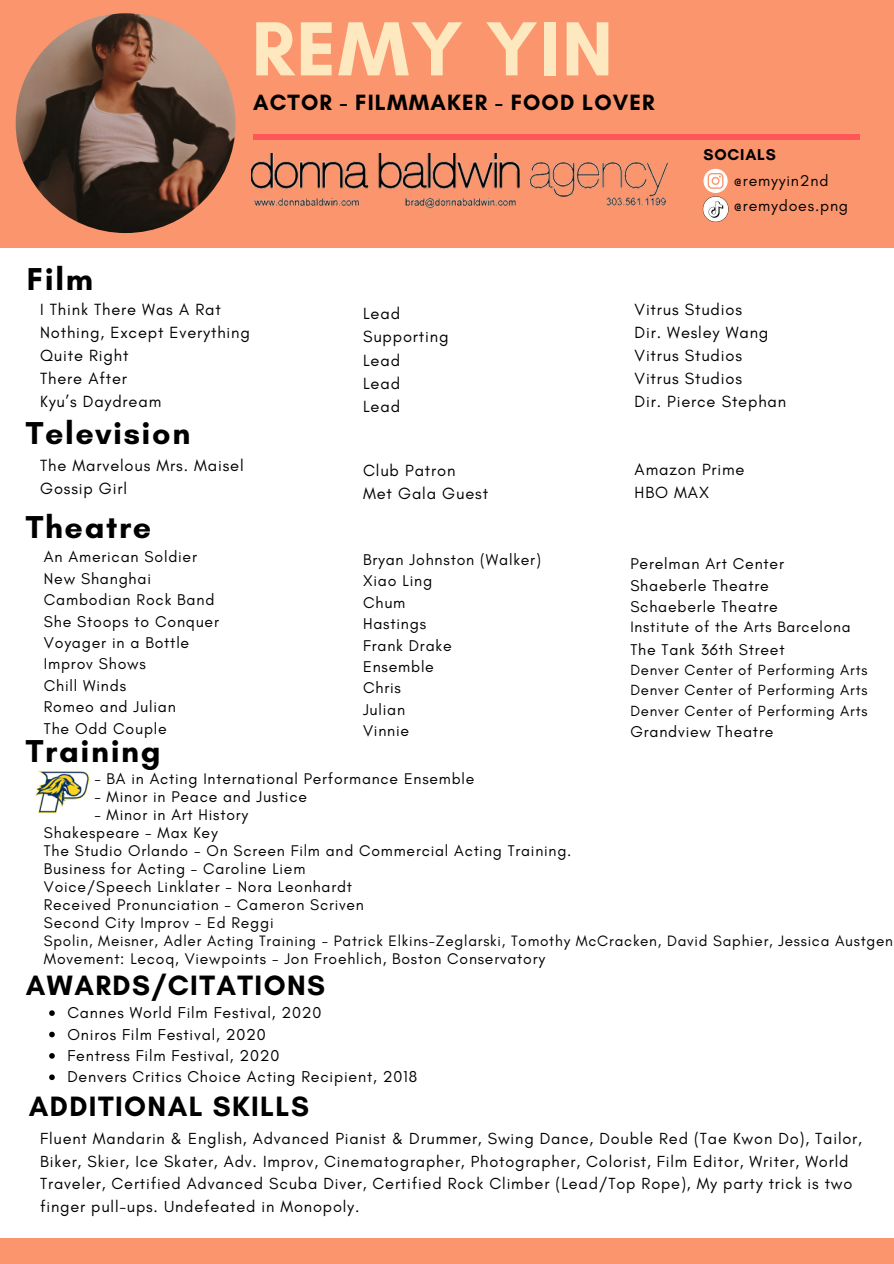
<style>
.page{position:relative;width:894px;height:1264px;background:#fff}
.page>*{position:absolute;margin:0;border:0;box-sizing:border-box;transform-origin:0 0}
.t1{font:700 78px "Glacial Indifference";letter-spacing:.02em;color:#fde8c0}
.t2{font:700 32.25px "Glacial Indifference";letter-spacing:.05em;color:#000}
.t3{font:700 28.5px "Glacial Indifference";letter-spacing:.05em;color:#000}
.t4{font:700 22.5px "Glacial Indifference";letter-spacing:.05em;color:#000}
.t5{font:16.5px "Glacial Indifference";letter-spacing:.05em;color:#000}
.t6{font:16.35px/22.5px "Glacial Indifference";letter-spacing:.05em;color:#000}
.t7{font:16.05px "Glacial Indifference";letter-spacing:.05em;color:#000}
.t8{font:700 16.05px "Glacial Indifference";letter-spacing:.05em;color:#000}
.t9{font:15.9px "Glacial Indifference";letter-spacing:.05em;color:#000}
.t10{font:15.75px "Glacial Indifference";letter-spacing:.05em;color:#000}
.t11{font:15.45px "Glacial Indifference";letter-spacing:.05em;color:#000}
.t12{font:15.3px "Glacial Indifference";letter-spacing:.05em;color:#000}
.t13{font:15px "Glacial Indifference";letter-spacing:.05em;color:#000}
</style>
<div class="page">
<div style="left:0;top:0;width:893px;height:1263px;background:#fa956e"></div>
<div style="left:0;top:248px;width:893px;height:989px;background:#fff"></div>
<div style="left:253px;top:134px;width:606px;height:5px;background:#ff5757"></div>
<img style="left:16px;top:13px;width:219px;height:220px;border-radius:50%">
<svg style="left:703px;top:169px;width:24px;height:23px"></svg>
<img style="left:702px;top:196px;width:27px;height:26px">
<img style="left:34px;top:770px;width:55px;height:44px">
<img style="left:251px;top:154px;width:415px;height:55px">
<svg style="left:49px;top:1010px;width:6px;height:5px"></svg>
<svg style="left:49px;top:1031px;width:6px;height:6px"></svg>
<svg style="left:49px;top:1053px;width:6px;height:5px"></svg>
<svg style="left:49px;top:1074px;width:6px;height:6px"></svg>
<p class="t1" style="left:251px;top:1px;width:363px">REMY YIN</p>
<p class="t4" style="left:253px;top:89px;width:403px">ACTOR - FILMMAKER - FOOD LOVER</p>
<p class="t8" style="left:703px;top:145px;width:74px">SOCIALS</p>
<p class="t9" style="left:733px;top:171px;width:97px">@remyyin2nd</p>
<h3 class="t9" style="left:733px;top:195px;width:116px">@remydoes.png</h3>
<p class="t2" style="left:27px;top:260px;width:68px">Film</p>
<p class="t5" style="left:40px;top:299px;width:182px">I Think There Was A Rat</p>
<p class="t5" style="left:40px;top:322px;width:211px">Nothing, Except Everything</p>
<p class="t5" style="left:40px;top:345px;width:90px">Quite Right</p>
<p class="t5" style="left:40px;top:368px;width:88px">There After</p>
<p class="t5" style="left:40px;top:391px;width:123px">Kyu’s Daydream</p>
<p class="t2" style="left:26px;top:414px;width:166px">Television</p>
<p class="t5" style="left:40px;top:455px;width:205px">The Marvelous Mrs. Maisel</p>
<p class="t5" style="left:40px;top:478px;width:88px">Gossip Girl</p>
<p class="t2" style="left:26px;top:507px;width:127px">Theatre</p>
<p class="t9" style="left:44px;top:547px;width:155px">An American Soldier</p>
<p class="t9" style="left:44px;top:568px;width:109px">New Shanghai</p>
<p class="t9" style="left:44px;top:590px;width:172px">Cambodian Rock Band</p>
<p class="t9" style="left:44px;top:611px;width:177px">She Stoops to Conquer</p>
<p class="t9" style="left:44px;top:633px;width:147px">Voyager in a Bottle</p>
<p class="t9" style="left:44px;top:654px;width:103px">Improv Shows</p>
<p class="t9" style="left:44px;top:675px;width:84px">Chill Winds</p>
<p class="t9" style="left:44px;top:697px;width:133px">Romeo and Julian</p>
<p class="t9" style="left:44px;top:718px;width:124px">The Odd Couple</p>
<h2 class="t2" style="left:26px;top:731px;width:136px">Training</h2>
<p class="t5" style="left:363px;top:304px;width:39px">Lead</p>
<p class="t5" style="left:363px;top:327px;width:87px">Supporting</p>
<p class="t5" style="left:363px;top:350px;width:39px">Lead</p>
<p class="t5" style="left:363px;top:373px;width:39px">Lead</p>
<p class="t5" style="left:363px;top:396px;width:39px">Lead</p>
<p class="t5" style="left:363px;top:460px;width:94px">Club Patron</p>
<p class="t5" style="left:363px;top:483px;width:126px">Met Gala Guest</p>
<p class="t9" style="left:363px;top:550px;width:179px">Bryan Johnston (Walker)</p>
<p class="t9" style="left:363px;top:571px;width:71px">Xiao Ling</p>
<h2 class="t9" style="left:363px;top:592px;width:44px">Chum</h2>
<p class="t9" style="left:363px;top:614px;width:65px">Hastings</p>
<p class="t9" style="left:363px;top:635px;width:90px">Frank Drake</p>
<p class="t9" style="left:363px;top:657px;width:72px">Ensemble</p>
<p class="t9" style="left:363px;top:678px;width:39px">Chris</p>
<p class="t9" style="left:363px;top:699px;width:44px">Julian</p>
<p class="t9" style="left:363px;top:721px;width:48px">Vinnie</p>
<p class="t5" style="left:634px;top:299px;width:109px">Vitrus Studios</p>
<p class="t5" style="left:634px;top:322px;width:135px">Dir. Wesley Wang</p>
<p class="t5" style="left:634px;top:345px;width:109px">Vitrus Studios</p>
<p class="t5" style="left:634px;top:368px;width:109px">Vitrus Studios</p>
<p class="t5" style="left:634px;top:391px;width:153px">Dir. Pierce Stephan</p>
<p class="t5" style="left:634px;top:459px;width:111px">Amazon Prime</p>
<p class="t5" style="left:634px;top:482px;width:76px">HBO MAX</p>
<p class="t9" style="left:630px;top:554px;width:155px">Perelman Art Center</p>
<p class="t9" style="left:630px;top:575px;width:140px">Shaeberle Theatre</p>
<p class="t9" style="left:630px;top:597px;width:149px">Schaeberle Theatre</p>
<p class="t11" style="left:630px;top:617px;width:221px">Institute of the Arts Barcelona</p>
<p class="t9" style="left:630px;top:639px;width:156px">The Tank 36th Street</p>
<p class="t13" style="left:630px;top:660px;width:238px">Denver Center of Performing Arts</p>
<h3 class="t13" style="left:630px;top:681px;width:238px">Denver Center of Performing Arts</h3>
<p class="t13" style="left:630px;top:701px;width:238px">Denver Center of Performing Arts</p>
<p class="t9" style="left:630px;top:721px;width:144px">Grandview Theatre</p>
<h5 class="t10" style="left:94px;top:768px;width:381px">- BA in Acting International Performance Ensemble</h5>
<p class="t10" style="left:94px;top:786px;width:214px">- Minor in Peace and Justice</p>
<p class="t10" style="left:94px;top:804px;width:155px">- Minor in Art History</p>
<p class="t10" style="left:44px;top:822px;width:175px">Shakespeare - Max Key</p>
<p class="t10" style="left:44px;top:840px;width:529px">The Studio Orlando - On Screen Film and Commercial Acting Training.</p>
<h2 class="t10" style="left:44px;top:858px;width:263px">Business for Acting - Caroline Liem</h2>
<p class="t10" style="left:44px;top:876px;width:309px">Voice/Speech Linklater - Nora Leonhardt</p>
<p class="t10" style="left:44px;top:894px;width:321px">Received Pronunciation - Cameron Scriven</p>
<p class="t10" style="left:44px;top:912px;width:231px">Second City Improv - Ed Reggi</p>
<p class="t12" style="left:44px;top:931px;width:850px">Spolin, Meisner, Adler Acting Training - Patrick Elkins-Zeglarski, Tomothy McCracken, David Saphier, Jessica Austgen</p>
<p class="t10" style="left:44px;top:948px;width:502px">Movement: Lecoq, Viewpoints - Jon Froehlich, Boston Conservatory</p>
<h2 class="t3" style="left:26px;top:967px;width:301px">AWARDS/CITATIONS</h2>
<p class="t7" style="left:67px;top:1002px;width:255px">Cannes World Film Festival, 2020</p>
<p class="t7" style="left:67px;top:1024px;width:200px">Oniros Film Festival, 2020</p>
<p class="t7" style="left:67px;top:1045px;width:213px">Fentress Film Festival, 2020</p>
<p class="t7" style="left:67px;top:1067px;width:351px">Denvers Critics Choice Acting Recipient, 2018</p>
<p class="t3" style="left:29px;top:1089px;width:281px">ADDITIONAL SKILLS</p>
<p class="t6" style="left:40px;top:1127px;width:823px">Fluent Mandarin &amp; English, Advanced Pianist &amp; Drummer, Swing Dance, Double Red (Tae Kwon Do), Tailor, Biker, Skier, Ice Skater, Adv. Improv, Cinematographer, Photographer, Colorist, Film Editor, Writer, World Traveler, Certified Advanced Scuba Diver, Certified Rock Climber (Lead/Top Rope), My party trick is two finger pull-ups. Undefeated in Monopoly.</p>
</div>
